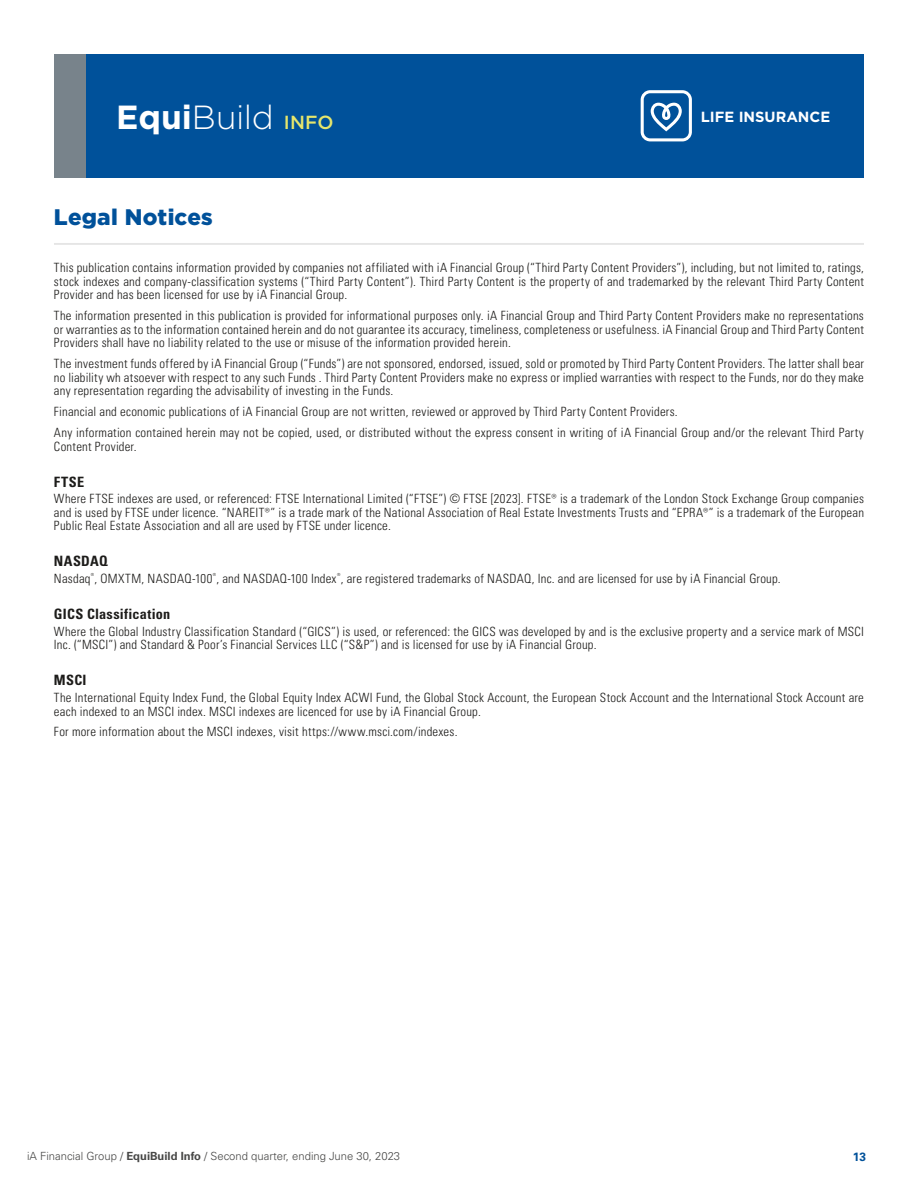
<style>
.page{position:relative;width:918px;height:1188px;background:#fff}
.page>*{position:absolute;margin:0;border:0;box-sizing:border-box;transform-origin:0 0}
.t1{font:300 33.45px "Gotham";letter-spacing:-.01em;color:#fff}
.t2{font:900 22.5px "Gotham";letter-spacing:.005em;color:#00519a}
.t3{font:700 14.7px "Gotham";color:#fff}
.t4{font:700 condensed 14.25px "Univers LT Pro";letter-spacing:.02em;color:#1d1c1a}
.t5{font:300 condensed 12.75px/13.5px "Univers LT Pro";letter-spacing:.02em;color:#1d1c1a;text-align:justify}
.t6{font:700 12px "Univers LT Std";color:#00519a}
.t7{font:300 11.25px "Univers LT Std";color:#474746}
.s1{font-weight:700}
.s2{font-weight:500;font-size:18.9px;color:#e6e66c}
</style>
<div class="page">
<hr style="left:54px;top:243px;width:810px;height:2px;background:#e5e5e5">
<div style="left:86px;top:54px;width:777px;height:124px;background:#00519a"></div>
<svg style="left:641px;top:90px;width:51px;height:51px"></svg>
<div style="left:54px;top:54px;width:32px;height:124px;background:#78838b"></div>
<h1 class="t1" style="left:116px;top:96px;width:219px"><span class="s1">Equi</span>Build <span class="s2">INFO</span></h1>
<p class="t3" style="left:701px;top:107px;width:131px">LIFE INSURANCE</p>
<h1 class="t2" style="left:54px;top:202px;width:160px">Legal Notices</h1>
<p class="t5" style="left:54px;top:261px;width:812px">This publication contains information provided by companies not affiliated with iA Financial Group (“Third Party Content Providers”), including, but not limited to, ratings, stock indexes and company-classification systems (“Third Party Content”). Third Party Content is the property of and trademarked by the relevant Third Party Content Provider and has been licensed for use by iA Financial Group.</p>
<p class="t5" style="left:54px;top:308px;width:812px">The information presented in this publication is provided for informational purposes only. iA Financial Group and Third Party Content Providers make no representations or warranties as to the information contained herein and do not guarantee its accuracy, timeliness, completeness or usefulness. iA Financial Group and Third Party Content Providers shall have no liability related to the use or misuse of the information provided herein.</p>
<p class="t5" style="left:54px;top:356px;width:812px">The investment funds offered by iA Financial Group (“Funds”) are not sponsored, endorsed, issued, sold or promoted by Third Party Content Providers. The latter shall bear no liability wh atsoever with respect to any such Funds . Third Party Content Providers make no express or implied warranties with respect to the Funds, nor do they make any representation regarding the advisability of investing in the Funds.</p>
<p class="t5" style="left:54px;top:404px;width:625px">Financial and economic publications of iA Financial Group are not written, reviewed or approved by Third Party Content Providers.</p>
<p class="t5" style="left:54px;top:425px;width:811px">Any information contained herein may not be copied, used, or distributed without the express consent in writing of iA Financial Group and/or the relevant Third Party<br>Content Provider.</p>
<h2 class="t4" style="left:54px;top:473px;width:32px">FTSE</h2>
<p class="t5" style="left:54px;top:492px;width:812px">Where FTSE indexes are used, or referenced: FTSE International Limited (“FTSE”) © FTSE [2023]. FTSE® is a trademark of the London Stock Exchange Group companies and is used by FTSE under licence. “NAREIT®” is a trade mark of the National Association of Real Estate Investments Trusts and “EPRA®” is a trademark of the European Public Real Estate Association and all are used by FTSE under licence.</p>
<h2 class="t4" style="left:54px;top:553px;width:55px">NASDAQ</h2>
<p class="t5" style="left:54px;top:571px;width:728px">Nasdaq<sup>®</sup>, OMXTM, NASDAQ-100<sup>®</sup>, and NASDAQ-100 Index<sup>®</sup>, are registered trademarks of NASDAQ, Inc. and are licensed for use by iA Financial Group.</p>
<h2 class="t4" style="left:54px;top:605px;width:118px">GICS Classification</h2>
<p class="t5" style="left:54px;top:624px;width:812px">Where the Global Industry Classification Standard (“GICS”) is used, or referenced: the GICS was developed by and is the exclusive property and a service mark of MSCI<br>Inc. (“MSCI”) and Standard &amp; Poor’s Financial Services LLC (“S&amp;P”) and is licensed for use by iA Financial Group.</p>
<h2 class="t4" style="left:54px;top:671px;width:34px">MSCI</h2>
<p class="t5" style="left:54px;top:690px;width:811px">The International Equity Index Fund, the Global Equity Index ACWI Fund, the Global Stock Account, the European Stock Account and the International Stock Account are each indexed to an MSCI index. MSCI indexes are licenced for use by iA Financial Group.</p>
<p class="t5" style="left:54px;top:725px;width:405px">For more information about the MSCI indexes, visit https://www.msci.com/indexes.</p>
<p class="t7" style="left:27px;top:1149px;width:375px">iA Financial Group / <span class="s1">EquiBuild Info</span> / Second quarter, ending June 30, 2023</p>
<p class="t6" style="left:853px;top:1150px;width:15px">13</p>
</div>
